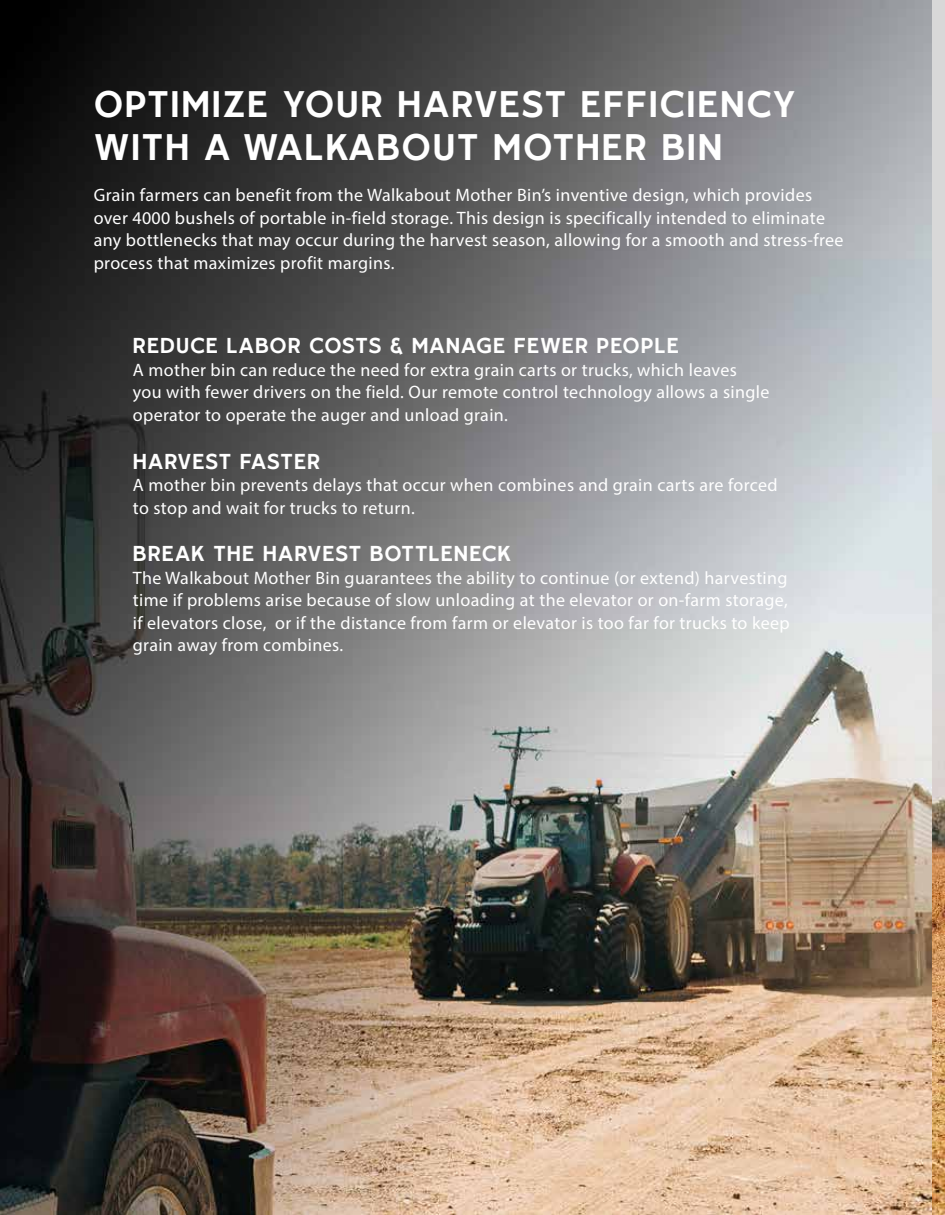
<style>
.page{position:relative;width:945px;height:1215px;background:#fff}
.page>*{position:absolute;margin:0;border:0;box-sizing:border-box;transform-origin:0 0}
.t1{font:36px/43.2px "Sign Guy";letter-spacing:.045em;color:#fff}
.t2{font:21px "Sign Guy";letter-spacing:.05em;color:#fff}
.t3{font:18px/22.5px "Myriad Pro";letter-spacing:.02em;color:#fff}
</style>
<div class="page">
<img style="left:0;top:0;width:945px;height:1215px">
<h1 class="t1" style="left:94px;top:84px;width:704px">OPTIMIZE YOUR HARVEST EFFICIENCY<br>WITH A WALKABOUT MOTHER BIN</h1>
<p class="t3" style="left:94px;top:184px;width:751px">Grain farmers can benefit from the Walkabout Mother Bin’s inventive design, which provides over 4000 bushels of portable in-field storage. This design is specifically intended to eliminate any bottlenecks that may occur during the harvest season, allowing for a smooth and stress-free process that maximizes profit margins.</p>
<p class="t2" style="left:133px;top:334px;width:122px">REDUCE LABOR</p>
<p class="t2" style="left:309px;top:334px;width:30px">COSTS</p>
<p class="t2" style="left:390px;top:334px;width:56px">&amp; MANA</p>
<p class="t2" style="left:476px;top:334px;width:136px">GEFEWER PEO</p>
<p class="t2" style="left:641px;top:334px;width:38px">PLE</p>
<p class="t3" style="left:133px;top:358px;width:638px">A mother bin can reduce the need for extra grain carts or trucks, which leaves you with fewer drivers on the field. Our remote control technology allows a single operator to operate the auger and unload grain.</p>
<p class="t2" style="left:133px;top:449px;width:16px">HAR</p>
<p class="t2" style="left:178px;top:449px;width:77px">VEST FASTER</p>
<p class="t3" style="left:133px;top:474px;width:646px">A mother bin prevents delays that occur when combines and grain carts are forced to stop and wait for trucks to return.</p>
<p class="t2" style="left:133px;top:542px;width:16px">BREAK</p>
<p class="t2" style="left:213px;top:542px;width:80px">THE HARVEST</p>
<p class="t2" style="left:370px;top:542px;width:85px">BOTTLENE</p>
<p class="t2" style="left:482px;top:542px;width:31px">CK</p>
<p class="t3" style="left:133px;top:566px;width:658px">The Walkabout Mother Bin guarantees the ability to continue (or extend) harvesting time if problems arise because of slow unloading at the elevator or on-farm storage, if elevators close, or if the distance from farm or elevator is too far for trucks to keep grain away from combines.</p>
</div>
